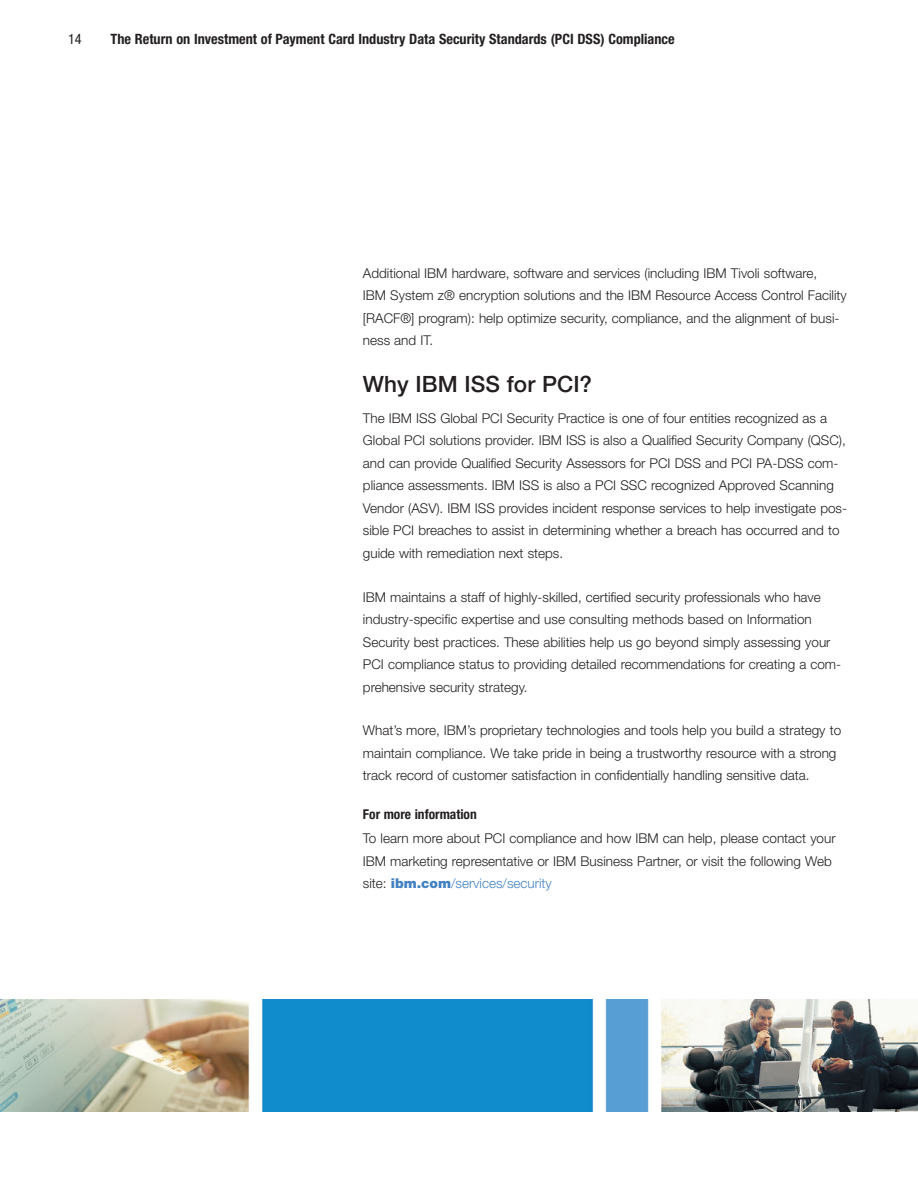
<style>
.page{position:relative;width:918px;height:1188px;background:#fff}
.page>*{position:absolute;margin:0;border:0;box-sizing:border-box;transform-origin:0 0}
.t1{font:500 22.5px "Helvetica Neue";color:#231f20}
.t2{font:700 condensed 14.25px "Helvetica Neue";color:#231f20}
.t3{font:condensed 14.25px "Helvetica Neue";color:#231f20}
.t4{font:300 13.5px/22.5px "Helvetica Neue";color:#231f20}
.t5{font:700 condensed 13.5px "Helvetica Neue";color:#231f20}
.s1{font-weight:900;color:#4281c3}
.s2{color:#4281c3}
</style>
<div class="page">
<img style="left:0;top:999px;width:918px;height:112px">
<p class="t3" style="left:68px;top:34px;width:15px">14</p>
<p class="t2" style="left:111px;top:34px;width:566px">The Return on Investment of Payment Card Industry Data Security Standards (PCI DSS) Compliance</p>
<p class="t4" style="left:363px;top:263px;width:485px">Additional IBM hardware, software and services (including IBM Tivoli software,<br>IBM System z® encryption solutions and the IBM Resource Access Control Facility [RACF®] program): help optimize security, compliance, and the alignment of busi&shy;ness and IT.</p>
<h2 class="t1" style="left:363px;top:376px;width:231px">Why IBM ISS for PCI?</h2>
<p class="t4" style="left:363px;top:408px;width:486px">The IBM ISS Global PCI Security Practice is one of four entities recognized as a Global PCI solutions provider. IBM ISS is also a Qualified Security Company (QSC), and can provide Qualified Security Assessors for PCI DSS and PCI PA-DSS com&shy;pliance assessments. IBM ISS is also a PCI SSC recognized Approved Scanning Vendor (ASV). IBM ISS provides incident response services to help investigate pos&shy;sible PCI breaches to assist in determining whether a breach has occurred and to guide with remediation next steps.</p>
<p class="t4" style="left:363px;top:587px;width:480px">IBM maintains a staff of highly-skilled, certified security professionals who have industry-specific expertise and use consulting methods based on Information Security best practices. These abilities help us go beyond simply assessing your PCI compliance status to providing detailed recommendations for creating a com&shy;prehensive security strategy.</p>
<p class="t4" style="left:363px;top:721px;width:480px">What’s more, IBM’s proprietary technologies and tools help you build a strategy to maintain compliance. We take pride in being a trustworthy resource with a strong track record of customer satisfaction in confidentially handling sensitive data.</p>
<h2 class="t5" style="left:363px;top:809px;width:115px">For more information</h2>
<p class="t4" style="left:363px;top:829px;width:474px">To learn more about PCI compliance and how IBM can help, please contact your<br>IBM marketing representative or IBM Business Partner, or visit the following Web site: <span class="s1">ibm.com</span><span class="s2">/services/security</span></p>
</div>
